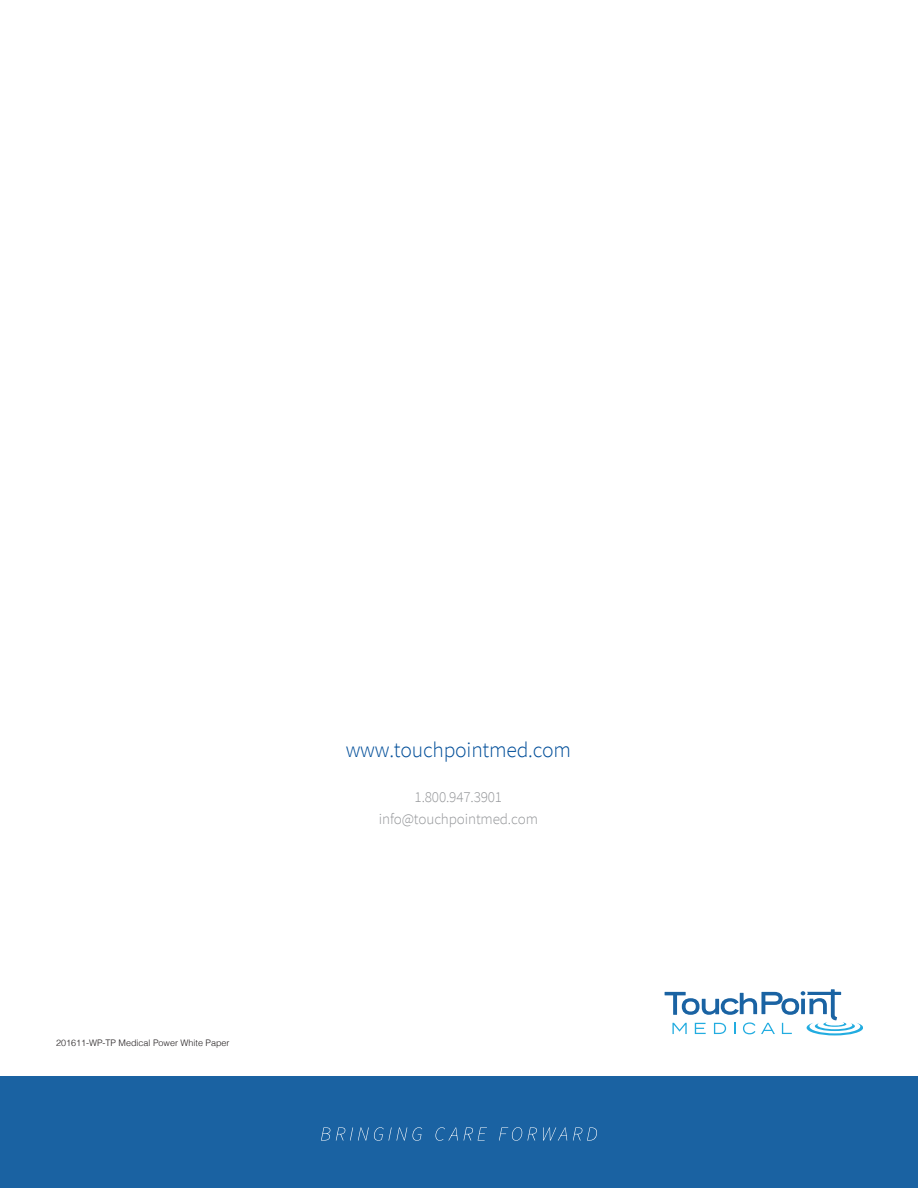
<style>
.page{position:relative;width:918px;height:1188px;background:#fff}
.page>*{position:absolute;margin:0;border:0;box-sizing:border-box;transform-origin:0 0}
.t1{font:300 21.6px "Source Sans Pro";letter-spacing:-.01em;color:#014e99}
.t2{font:300 15.15px "Source Sans Pro";letter-spacing:-.01em;color:#939598}
.t3{font:300 9px "Helvetica";color:#231f20}
</style>
<div class="page">
<svg style="left:665px;top:989px;width:198px;height:46px"></svg>
<svg style="left:801px;top:999px;width:4px;height:15px"></svg>
<div style="left:0;top:1076px;width:918px;height:112px;background:#1a62a2"></div>
<svg style="left:321px;top:1127px;width:9px;height:14px"></svg>
<svg style="left:336px;top:1127px;width:86px;height:14px"></svg>
<svg style="left:435px;top:1127px;width:23px;height:14px"></svg>
<svg style="left:464px;top:1127px;width:23px;height:14px"></svg>
<svg style="left:499px;top:1127px;width:38px;height:14px"></svg>
<svg style="left:543px;top:1127px;width:24px;height:14px"></svg>
<svg style="left:573px;top:1127px;width:24px;height:14px"></svg>
<p class="t3" style="left:56px;top:1035px;width:175px">201611-WP-TP Medical Power White Paper</p>
<p class="t1" style="left:346px;top:736px;width:227px">www.touchpointmed.com</p>
<p class="t2" style="left:415px;top:788px;width:89px">1.800.947.3901</p>
<p class="t2" style="left:379px;top:809px;width:161px">info@touchpointmed.com</p>
</div>
